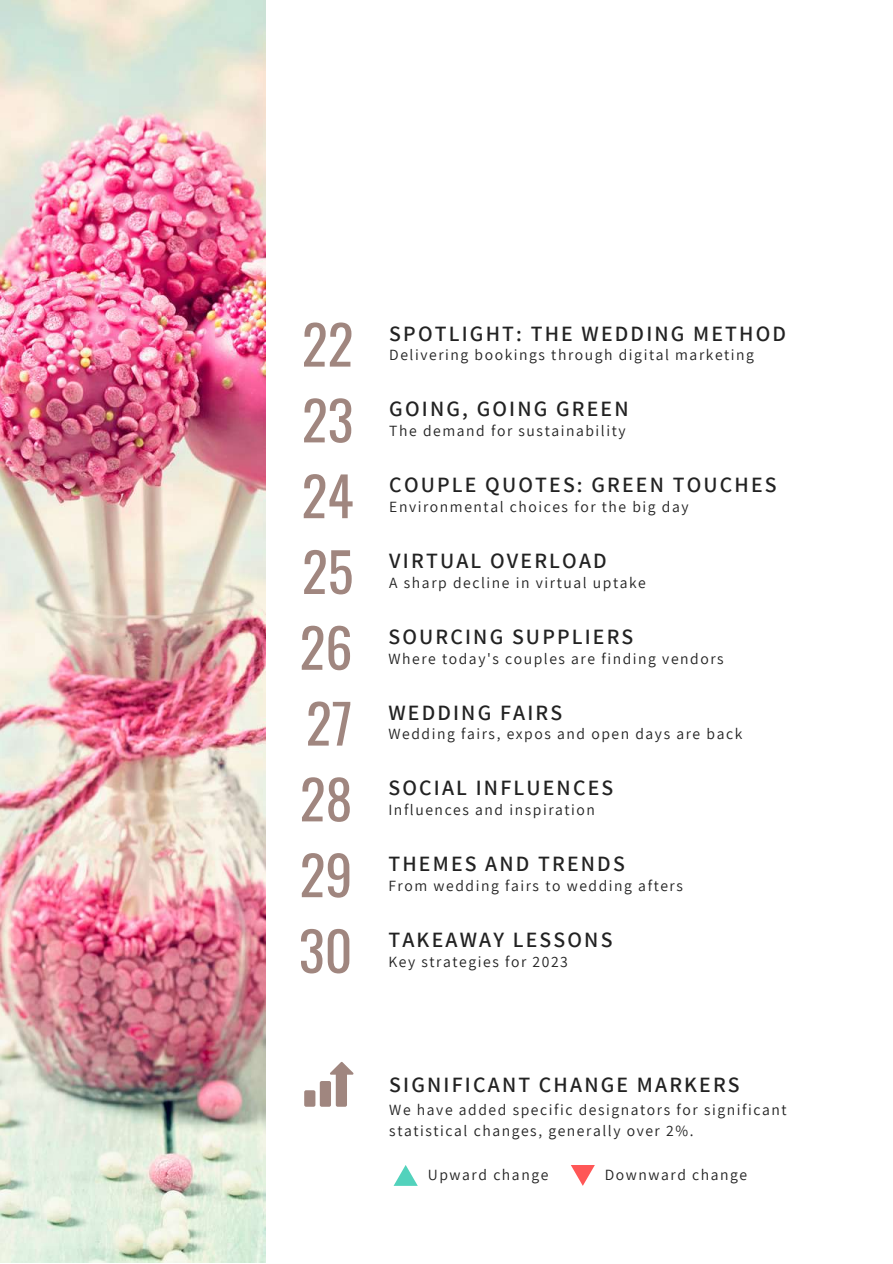
<style>
.page{position:relative;width:893px;height:1264px;background:#fff}
.page>*{position:absolute;margin:0;border:0;box-sizing:border-box;transform-origin:0 0}
.t1{font:54px "Oswald";color:#a0867f}
.t2{font:600 21.75px "Assistant";letter-spacing:.1em;color:#222}
.t3{font:15.6px/21.3px "Assistant";letter-spacing:.1em;color:#222}
</style>
<div class="page">
<img style="left:0;top:0;width:265px;height:1262px">
<svg style="left:571px;top:1165px;width:24px;height:20px"></svg>
<svg style="left:394px;top:1165px;width:24px;height:20px"></svg>
<div style="left:304px;top:1090px;width:11px;height:16px;background:#a0867f;border-radius:2px"></div>
<div style="left:320px;top:1080px;width:11px;height:26px;background:#a0867f;border-radius:2px"></div>
<svg style="left:329px;top:1062px;width:24px;height:44px"></svg>
<h1 class="t1" style="left:302px;top:302px;width:53px">22</h1>
<h2 class="t2" style="left:389px;top:318px;width:398px">SPOTLIGHT: THE WEDDING METHOD</h2>
<p class="t3" style="left:389px;top:344px;width:366px">Delivering bookings through digital marketing</p>
<h1 class="t1" style="left:302px;top:378px;width:53px">23</h1>
<h2 class="t2" style="left:389px;top:394px;width:241px">GOING, GOING GREEN</h2>
<p class="t3" style="left:389px;top:420px;width:238px">The demand for sustainability</p>
<h1 class="t1" style="left:301px;top:454px;width:53px">24</h1>
<h2 class="t2" style="left:389px;top:470px;width:389px">COUPLE QUOTES: GREEN TOUCHES</h2>
<p class="t3" style="left:389px;top:495px;width:301px">Environmental choices for the big day</p>
<h1 class="t1" style="left:302px;top:529px;width:53px">25</h1>
<h2 class="t2" style="left:389px;top:546px;width:219px">VIRTUAL OVERLOAD</h2>
<p class="t3" style="left:389px;top:571px;width:258px">A sharp decline in virtual uptake</p>
<h1 class="t1" style="left:299px;top:605px;width:54px">26</h1>
<h2 class="t2" style="left:388px;top:621px;width:246px">SOURCING SUPPLIERS</h2>
<p class="t3" style="left:388px;top:647px;width:337px">Where today's couples are finding vendors</p>
<h1 class="t1" style="left:306px;top:681px;width:48px">27</h1>
<h2 class="t2" style="left:388px;top:697px;width:175px">WEDDING FAIRS</h2>
<p class="t3" style="left:388px;top:723px;width:355px">Wedding fairs, expos and open days are back</p>
<h1 class="t1" style="left:300px;top:757px;width:54px">28</h1>
<h2 class="t2" style="left:388px;top:773px;width:226px">SOCIAL INFLUENCES</h2>
<p class="t3" style="left:388px;top:799px;width:208px">Influences and inspiration</p>
<h1 class="t1" style="left:299px;top:832px;width:54px">29</h1>
<h2 class="t2" style="left:388px;top:849px;width:238px">THEMES AND TRENDS</h2>
<p class="t3" style="left:388px;top:874px;width:296px">From wedding fairs to wedding afters</p>
<h1 class="t1" style="left:299px;top:908px;width:55px">30</h1>
<h2 class="t2" style="left:388px;top:924px;width:225px">TAKEAWAY LESSONS</h2>
<p class="t3" style="left:388px;top:950px;width:181px">Key strategies for 2023</p>
<h2 class="t2" style="left:389px;top:1069px;width:352px">SIGNIFICANT CHANGE MARKERS</h2>
<p class="t3" style="left:389px;top:1098px;width:399px">We have added specific designators for significant statistical changes, generally over 2%.</p>
<p class="t3" style="left:428px;top:1163px;width:122px">Upward change</p>
<p class="t3" style="left:604px;top:1163px;width:144px">Downward change</p>
</div>
